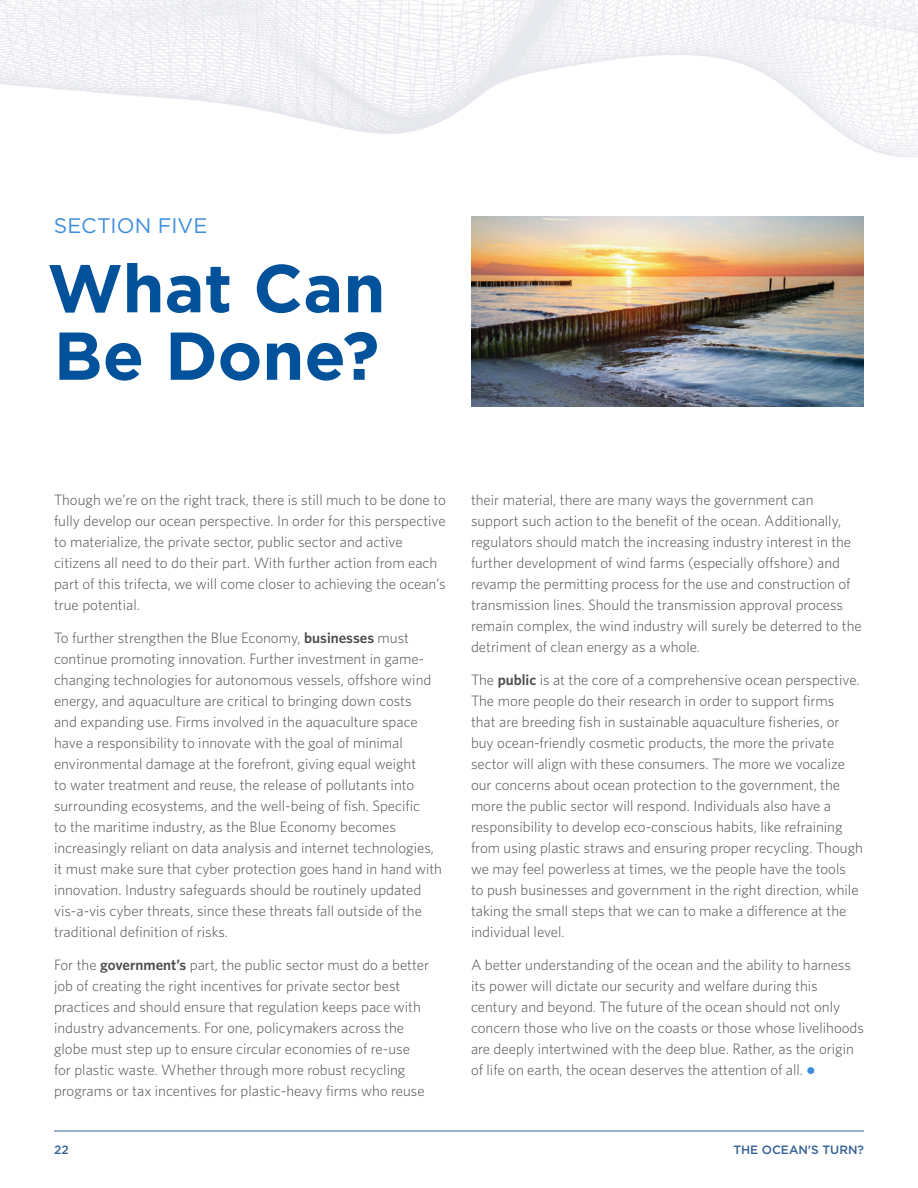
<style>
.page{position:relative;width:918px;height:1188px;background:#fff}
.page>*{position:absolute;margin:0;border:0;box-sizing:border-box;transform-origin:0 0}
.Chapter_Header{font:700 67.5px/67.5px "Gotham";color:#01519b}
.Chapter_Header-2{font:21px "Gotham";letter-spacing:.005em;color:#3e8ede}
.t1{font:300 15px/21px "Whitney";color:#4b4c4d}
.t2{font:500 12px "Gotham";color:#346094}
.s1{font-weight:600}
.s2{color:#3e8ede}
</style>
<div class="page">
<hr style="left:54px;top:1131px;width:810px;height:1px;background:#346094">
<img style="left:0;top:0;width:918px;height:157px">
<img style="left:471px;top:216px;width:393px;height:191px">
<p class="Chapter_Header-2" style="left:54px;top:212px;width:155px">SECTION FIVE</p>
<p class="Chapter_Header" style="left:47px;top:254px;width:340px">What Can<br>Be Done?</p>
<p class="t1" style="left:54px;top:489px;width:393px">Though we’re on the right track, there is still much to be done to fully develop our ocean perspective. In order for this perspective to materialize, the private sector, public sector and active citizens all need to do their part. With further action from each part of this trifecta, we will come closer to achieving the ocean’s true potential.</p>
<p class="t1" style="left:54px;top:627px;width:390px">To further strengthen the Blue Economy, <span class="s1">businesses</span> must continue promoting innovation. Further investment in game&shy;changing technologies for autonomous vessels, offshore wind energy, and aquaculture are critical to bringing down costs<br>and expanding use. Firms involved in the aquaculture space have a responsibility to innovate with the goal of minimal environmental damage at the forefront, giving equal weight<br>to water treatment and reuse, the release of pollutants into surrounding ecosystems, and the well-being of fish. Specific<br>to the maritime industry, as the Blue Economy becomes increasingly reliant on data analysis and internet technologies, it must make sure that cyber protection goes hand in hand with innovation. Industry safeguards should be routinely updated vis-a-vis cyber threats, since these threats fall outside of the traditional definition of risks.</p>
<p class="t1" style="left:54px;top:954px;width:377px">For the <span class="s1">government’s</span> part, the public sector must do a better job of creating the right incentives for private sector best practices and should ensure that regulation keeps pace with industry advancements. For one, policymakers across the globe must step up to ensure circular economies of re-use for plastic waste. Whether through more robust recycling programs or tax incentives for plastic-heavy firms who reuse</p>
<p class="t1" style="left:471px;top:489px;width:392px">their material, there are many ways the government can support such action to the benefit of the ocean. Additionally, regulators should match the increasing industry interest in the further development of wind farms (especially offshore) and revamp the permitting process for the use and construction of transmission lines. Should the transmission approval process remain complex, the wind industry will surely be deterred to the detriment of clean energy as a whole.</p>
<p class="t1" style="left:471px;top:669px;width:394px">The <span class="s1">public</span> is at the core of a comprehensive ocean perspective.<br>The more people do their research in order to support firms<br>that are breeding fish in sustainable aquaculture fisheries, or buy ocean-friendly cosmetic products, the more the private sector will align with these consumers. The more we vocalize our concerns about ocean protection to the government, the more the public sector will respond. Individuals also have a responsibility to develop eco-conscious habits, like refraining from using plastic straws and ensuring proper recycling. Though we may feel powerless at times, we the people have the tools<br>to push businesses and government in the right direction, while taking the small steps that we can to make a difference at the individual level.</p>
<p class="t1" style="left:471px;top:954px;width:395px">A better understanding of the ocean and the ability to harness its power will dictate our security and welfare during this century and beyond. The future of the ocean should not only concern those who live on the coasts or those whose livelihoods are deeply intertwined with the deep blue. Rather, as the origin of life on earth, the ocean deserves the attention of all. <span class="s2">●</span></p>
<p class="t2" style="left:54px;top:1142px;width:16px">22</p>
<p class="t2" style="left:733px;top:1142px;width:132px">THE OCEAN’S TURN?</p>
</div>
